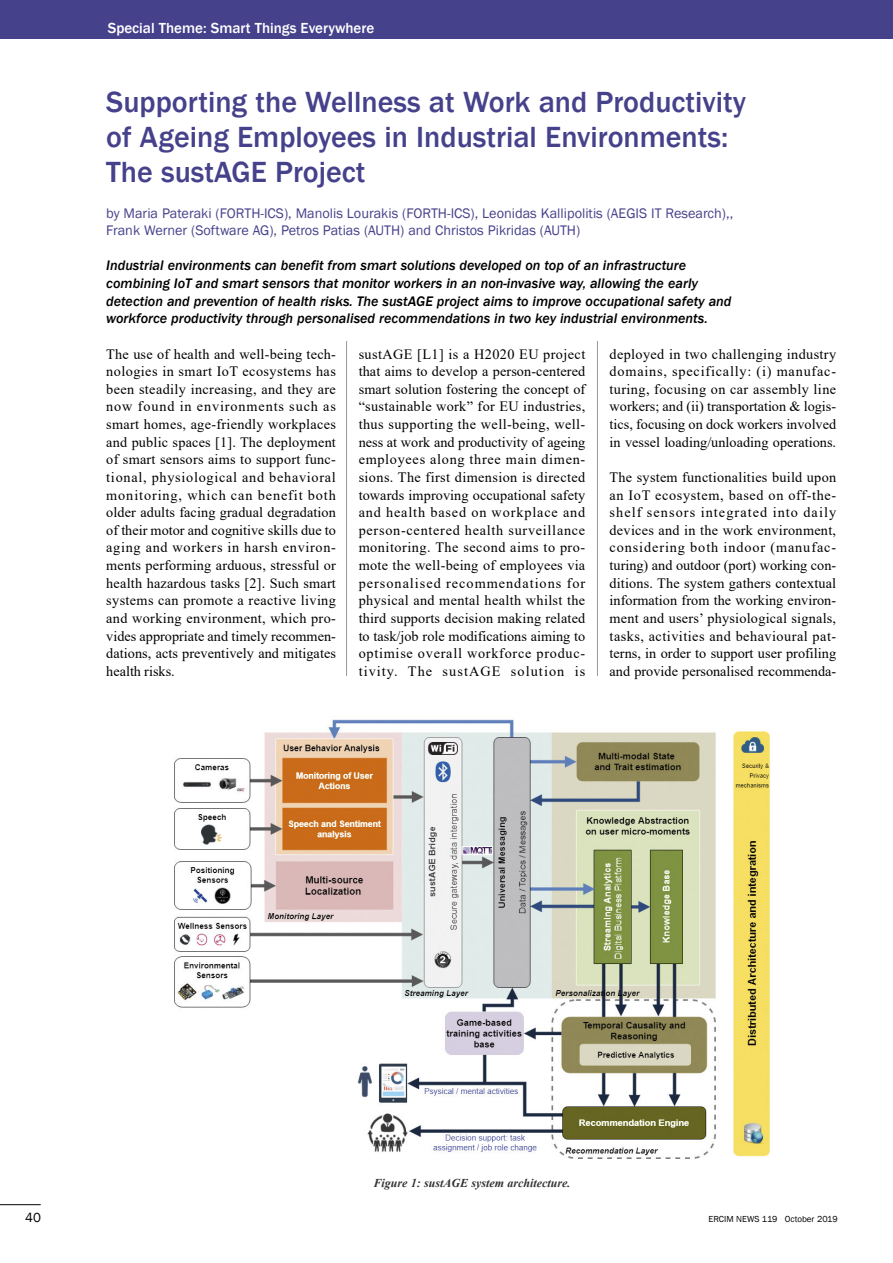
<style>
.page{position:relative;width:893px;height:1263px;background:#fff}
.page>*{position:absolute;margin:0;border:0;box-sizing:border-box;transform-origin:0 0}
.t1{font:500 30px/35.2px "Franklin Gothic";color:#46418b}
.t2{font:500 15px "Franklin Gothic";color:#fff}
.t3{font:14.25px/17.5px "Times New Roman";letter-spacing:.005em;color:#000;text-align:justify}
.t4{font:italic 500 14.25px/17.5px "Franklin Gothic";color:#000}
.t5{font:14.25px/17.7px "Franklin Gothic";color:#46418b}
.t6{font:13.5px "Franklin Gothic";color:#000}
.t7{font:italic 700 12px "Times New Roman";color:#333}
.t8{font:9px "Franklin Gothic";color:#000}
</style>
<div class="page">
<hr style="left:346px;top:341px;width:1px;height:335px;background:#999">
<hr style="left:597px;top:341px;width:1px;height:335px;background:#999">
<hr style="left:0;top:1204px;width:41px;height:1px;background:#000">
<div style="left:0;top:0;width:893px;height:38px;background:#46418b"></div>
<img style="left:174px;top:719px;width:595px;height:439px">
<p class="t2" style="left:108px;top:20px;width:268px">Special Theme: Smart Things Everywhere</p>
<h1 class="t1" style="left:106px;top:84px;width:641px">Supporting the Wellness at Work and Productivity of Ageing Employees in Industrial Environments:<br>The sustAGE Project</h1>
<p class="t5" style="left:106px;top:204px;width:628px">by Maria Pateraki (FORTH-ICS), Manolis Lourakis (FORTH-ICS), Leonidas Kallipolitis (AEGIS IT Research),,<br>Frank Werner (Software AG), Petros Patias (AUTH) and Christos Pikridas (AUTH)</p>
<p class="t4" style="left:106px;top:257px;width:627px">Industrial environments can benefit from smart solutions developed on top of an infrastructure combining IoT and smart sensors that monitor workers in an non-invasive way, allowing the early detection and prevention of health risks. The sustAGE project aims to improve occupational safety and workforce productivity through personalised recommendations in two key industrial environments.</p>
<p class="t3" style="left:106px;top:345px;width:231px">The use of health and well-being tech&shy;nologies in smart IoT ecosystems has been steadily increasing, and they are now found in environments such as smart homes, age-friendly workplaces and public spaces [1]. The deployment of smart sensors aims to support func&shy;tional, physiological and behavioral monitoring, which can benefit both older adults facing gradual degradation of their motor and cognitive skills due to aging and workers in harsh environ&shy;ments performing arduous, stressful or health hazardous tasks [2]. Such smart systems can promote a reactive living and working environment, which pro&shy;vides appropriate and timely recommen&shy;dations, acts preventively and mitigates health risks.</p>
<p class="t3" style="left:359px;top:345px;width:228px">sustAGE [L1] is a H2020 EU project that aims to develop a person-centered smart solution fostering the concept of “sustainable work” for EU industries, thus supporting the well-being, well&shy;ness at work and productivity of ageing employees along three main dimen&shy;sions. The first dimension is directed towards improving occupational safety and health based on workplace and person-centered health surveillance monitoring. The second aims to pro&shy;mote the well-being of employees via personalised recommendations for physical and mental health whilst the third supports decision making related to task/job role modifications aiming to optimise overall workforce produc&shy;tivity. The sustAGE solution is</p>
<p class="t3" style="left:610px;top:345px;width:228px">deployed in two challenging industry domains, specifically: (i) manufac&shy;turing, focusing on car assembly line workers; and (ii) transportation &amp; logis&shy;tics, focusing on dock workers involved in vessel loading/unloading operations.</p>
<p class="t3" style="left:610px;top:468px;width:228px">The system functionalities build upon an IoT ecosystem, based on off-the&shy;shelf sensors integrated into daily devices and in the work environment, considering both indoor (manufac&shy;turing) and outdoor (port) working con&shy;ditions. The system gathers contextual information from the working environ&shy;ment and users’ physiological signals, tasks, activities and behavioural pat&shy;terns, in order to support user profiling and provide personalised recommenda-</p>
<p class="t7" style="left:374px;top:1176px;width:198px">Figure 1: sustAGE system architecture.</p>
<p class="t6" style="left:25px;top:1210px;width:17px">40</p>
<p class="t8" style="left:709px;top:1214px;width:131px">ERCIM NEWS 119 October 2019</p>
</div>
